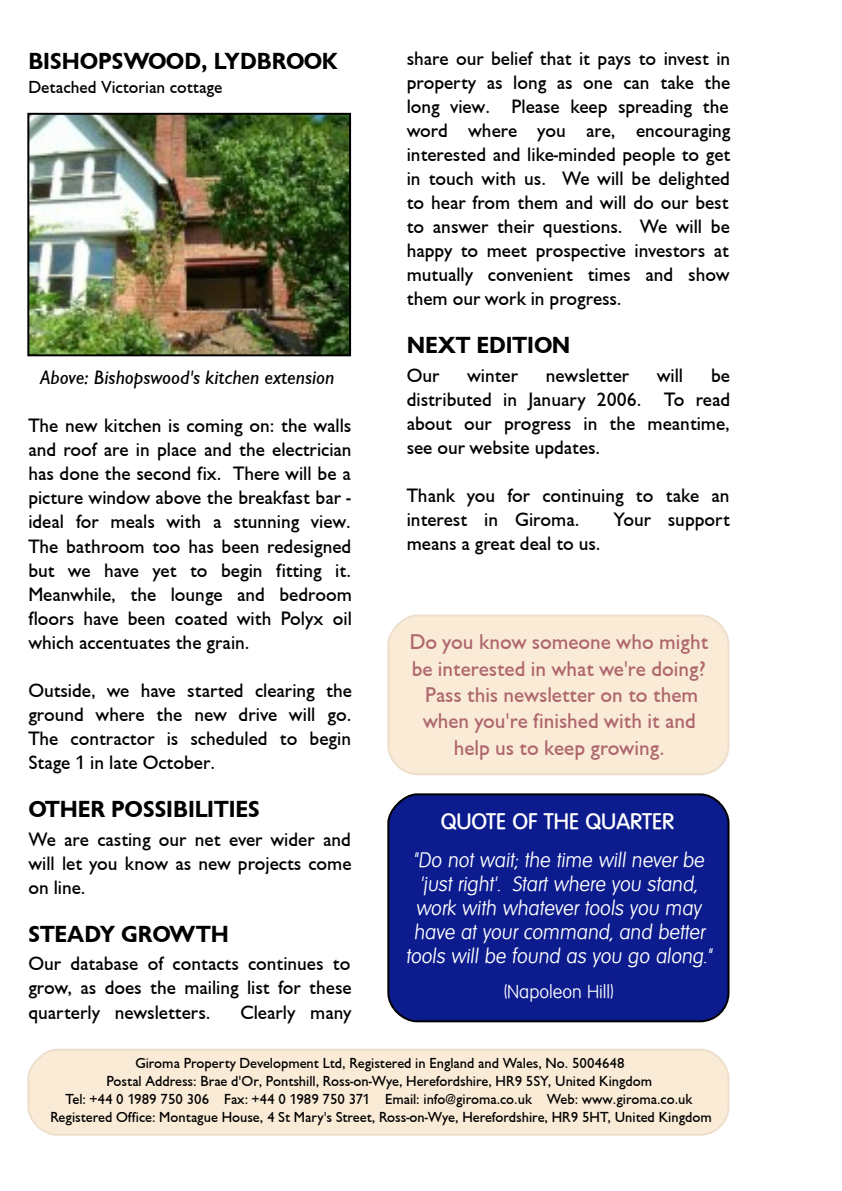
<style>
.page{position:relative;width:842px;height:1191px;background:#fff}
.page>*{position:absolute;margin:0;border:0;box-sizing:border-box;transform-origin:0 0}
.t1{font:700 24px "Chantilly";letter-spacing:.06em;color:#000}
.t2{font:700 24px "Chantilly";letter-spacing:-.015em;color:#000}
.t3{font:700 24px "Chantilly";letter-spacing:.035em;color:#000}
.t4{font:700 24px "Chantilly";letter-spacing:.02em;color:#000}
.t5{font:22px/26.4px "Chantilly";color:#af676e;text-align:center}
.t6{font:700 22px "Volkswagen";letter-spacing:.07em;color:#fff}
.t7{font:20px/24px "Chantilly";letter-spacing:-.05em;color:#000}
.t8{font:20px/24px "Chantilly";letter-spacing:-.01em;color:#000}
.t9{font:italic 20px "Volkswagen";letter-spacing:-.02em;color:#fff}
.t10{font:20px/24px "Chantilly";color:#000}
.t11{font:italic 20px "Chantilly";letter-spacing:-.005em;color:#000}
.t12{font:20px "Chantilly";letter-spacing:.035em;color:#000}
.t13{font:18px "Chantilly";letter-spacing:-.07em;color:#000}
.t14{font:18px "Volkswagen";letter-spacing:-.02em;color:#fff}
.t15{font:15px/18px "Chantilly";color:#000;text-align:center}
</style>
<div class="page">
<svg style="left:27px;top:1048px;width:703px;height:88px;background:#f9ead7"></svg>
<img style="left:30px;top:116px;width:318px;height:237px">
<div style="left:27px;top:113px;width:324px;height:243px;border:2px solid #000"></div>
<div style="left:387px;top:793px;width:343px;height:229px;background:#0c1b8d"></div>
<div style="left:387px;top:614px;width:343px;height:162px;background:#faebd7"></div>
<p class="t1" style="left:28px;top:47px;width:308px">BISH OPSWOOD, LYDBROOK</p>
<p class="t13" style="left:28px;top:77px;width:192px">D e tach e d Victorian cottage</p>
<p class="t11" style="left:40px;top:366px;width:296px">Above: Bish opsw ood's k itch en extension</p>
<p class="t7" style="left:28px;top:414px;width:336px">Th e ne w k itch e n is com ing on: th e w alls and roof are in place and th e e le ctrician<br>h as done th e se cond fix. Th e re w illbe a picture w indow above th e bre ak fast bar - ide alfor m e als w ith a stunning vie w .<br>Th e bath room too h as be e n re de signe d but w e h ave ye t to be gin fitting it.<br>Me anw h ile , th e lounge and be droom floors h ave be e n coate d w ith Polyx oil w h ich acce ntuate s th e grain.</p>
<p class="t7" style="left:28px;top:678px;width:330px">O utside , w e h ave starte d cle aring th e ground w h e re th e ne w drive w illgo.<br>Th e contractor is sch e dule d to be gin Stage 1 in late O ctobe r.</p>
<p class="t2" style="left:28px;top:795px;width:236px">OTH ER PO SSIBILITIES</p>
<p class="t7" style="left:28px;top:827px;width:323px">W e are casting our ne t e ve r w ide r and w illle t you k now as ne w proje cts com e on line .</p>
<p class="t3" style="left:28px;top:919px;width:191px">STEADY GROW TH</p>
<p class="t7" style="left:28px;top:951px;width:325px">O ur database of contacts continue s to grow , as doe s th e m ailing list for th e se q uarte rly ne w sle tte rs. Cle arly m any</p>
<p class="t8" style="left:407px;top:47px;width:328px">sh are our be lie f th at it pays to inve st in prope rty as long as one can tak e th e long vie w . Ple ase k e e p spre ading th e w ord w h e re you are , e ncouraging inte re ste d and lik e -m inde d pe ople to ge t in touch w ith us. W e w illbe de ligh te d to h e ar from th e m and w illdo our be st to answ e r th e ir que stions. W e w illbe h appy to m e e t prospe ctive inve stors at m utually conve nie nt tim e s and sh ow th e m our w ork in progre ss.</p>
<p class="t4" style="left:407px;top:332px;width:165px">NEXTED ITIO N</p>
<p class="t7" style="left:407px;top:363px;width:34px">Our</p>
<p class="t7" style="left:467px;top:363px;width:53px">w inte r</p>
<p class="t7" style="left:546px;top:363px;width:85px">ne w sle tte r</p>
<p class="t10" style="left:407px;top:363px;width:324px;text-indent:250px">w ill be distribute d in January 2006. To re ad about our progre ss in th e m e antim e , se e our w e bsite update s.</p>
<p class="t7" style="left:407px;top:483px;width:325px">Th ank you for continuing to tak e an inte re st in Girom a.</p>
<p class="t12" style="left:613px;top:508px;width:121px">Your support</p>
<p class="t7" style="left:407px;top:531px;width:201px">m e ans a gre atde alto us.</p>
<p class="t5" style="left:410px;top:629px;width:306px">Doyouknow someone whomight be inte re ste d in w h atw e 're doing?<br>Pass th is ne w sle tte r on to th e m<br>w h e n you're finish e d w ith itand helpustokeepgrowing.</p>
<p class="t6" style="left:441px;top:808px;width:234px">QUOTE OFTH E QUARTER</p>
<p class="t9" style="left:413px;top:848px;width:287px">"D o notw ait;th e tim e w illne ve rb e</p>
<p class="t9" style="left:420px;top:872px;width:282px">'ju s trigh t'. Startw h e re you s tand,</p>
<p class="t9" style="left:416px;top:896px;width:288px">w ork w ith w h ate ve rtools you m ay</p>
<p class="t9" style="left:414px;top:920px;width:296px">h ave atyou rcom m and,and b e tte r</p>
<p class="t9" style="left:406px;top:944px;width:315px">tools w illb e found as you go along."</p>
<p class="t14" style="left:504px;top:981px;width:120px">(Napole on H ill)</p>
<p class="t15" style="left:50px;top:1053px;width:659px">Girom a Prope rty D e ve lopm e ntLtd, Re giste re d in England and W ale s, No.5004648<br>PostalAddre ss: Brae d'O r, Pontsh ill, Ross-on-W ye , H e re fordsh ire , H R9 5SY, Unite d K ingdom<br>Te l: + 44 0 19 89 750 306 Fax: + 44 0 19 89 750 371 Em ail: info@girom a.co.uk W e b: w w w .girom a.co.uk<br>Re giste re d O ffice : Montague H ouse , 4 StMary's Stre e t, Ross-on-W ye , H e re fordsh ire , H R9 5H T, Unite d K ingdom</p>
</div>
